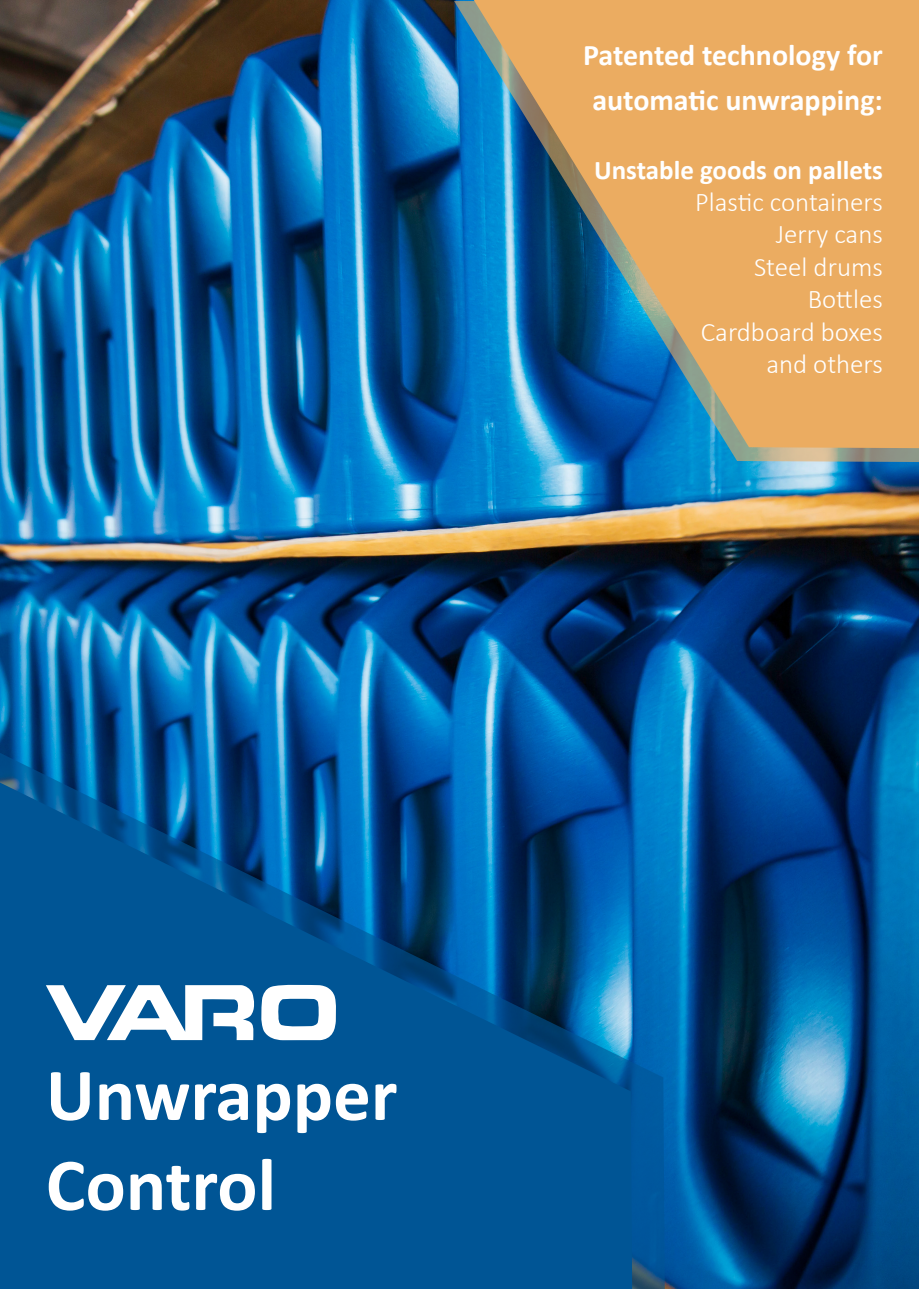
<style>
.page{position:relative;width:919px;height:1289px;background:#fff}
.page>*{position:absolute;margin:0;border:0;box-sizing:border-box;transform-origin:0 0}
.t1{font:700 75px "Calibri";color:#fff}
.t2{font:700 30px/45px "Calibri";color:#fff;text-align:center}
.t3{font:300 27px/32.4px "Calibri";color:#fff;text-align:right}
.t4{font:700 27px/32.4px "Calibri";color:#fff;text-align:right}
.s1{font-weight:300}
</style>
<div class="page">
<img style="left:0;top:0;width:918px;height:1288px">
<svg style="left:454px;top:1px;width:464px;height:461px;background:#237fba"></svg>
<svg style="left:474px;top:0;width:444px;height:448px;background:#ab9975"></svg>
<svg style="left:0;top:752px;width:664px;height:536px;background:#015596"></svg>
<svg style="left:46px;top:984px;width:290px;height:56px"></svg>
<p class="t2" style="left:583px;top:32px;width:301px">Patented technology for automatic unwrapping:</p>
<p class="t4" style="left:594px;top:153px;width:290px">Unstable goods on pallets<br><span class="s1">Plastic containers</span></p>
<p class="t3" style="left:754px;top:218px;width:130px">Jerry cans<br>Steel drums</p>
<p class="t3" style="left:807px;top:283px;width:77px">Bottles</p>
<p class="t3" style="left:700px;top:315px;width:183px">Cardboard boxes</p>
<p class="t3" style="left:766px;top:347px;width:118px">and others</p>
<p class="t1" style="left:46px;top:1041px;width:353px">Unwrapper</p>
<p class="t1" style="left:46px;top:1131px;width:232px">Control</p>
</div>
